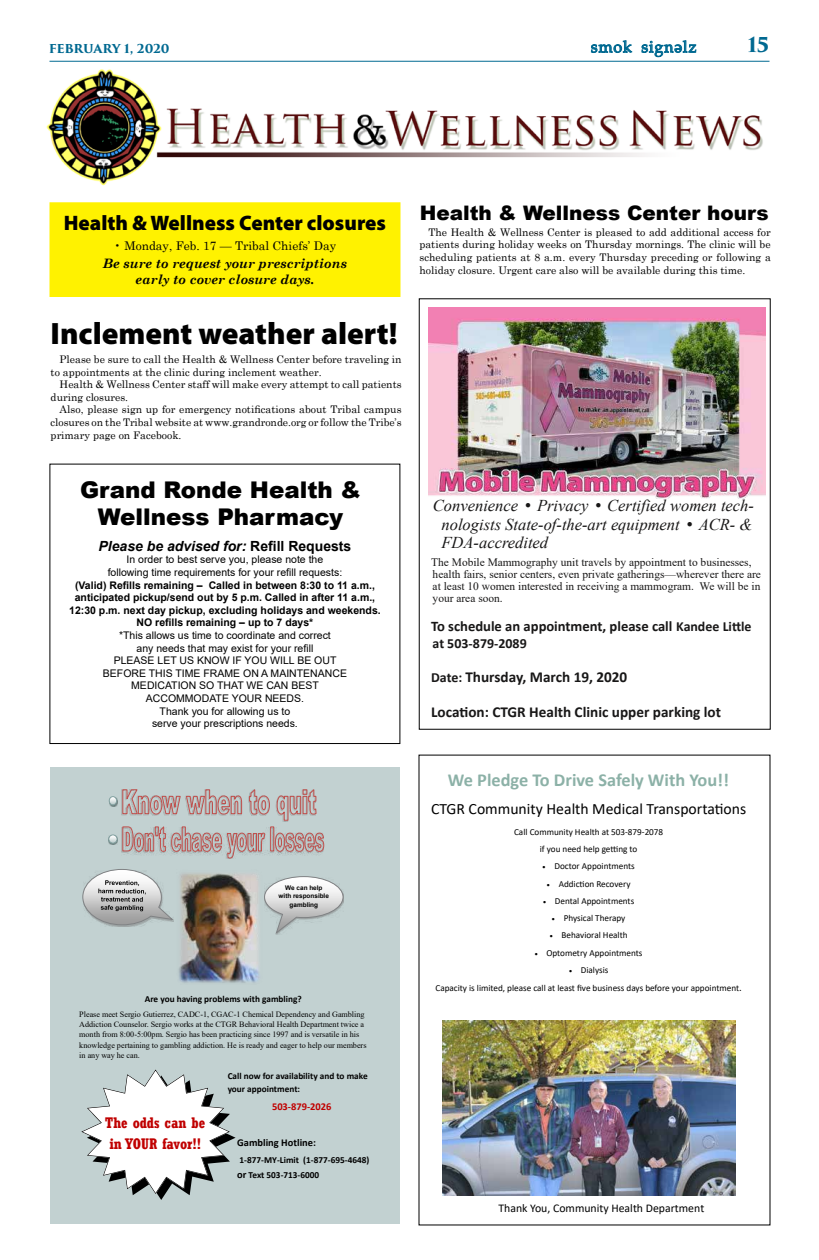
<style>
.page{position:relative;width:819px;height:1260px;background:#fff}
.page>*{position:absolute;margin:0;border:0;box-sizing:border-box;transform-origin:0 0}
.t1{font:900 31px "Myriad Pro";color:#000}
.t2{font:900 23px/27.6px "Arial";color:#000;text-align:center}
.t3{font:900 21px "Myriad Pro";color:#000}
.t4{font:900 20px "Arial";color:#000}
.t5{font:700 20px "Trajan Pro 3";color:#006991}
.t6{font:700 18.3px "Calibri";color:#8cb1a7}
.t7{font:italic 16.5px/18.3px "Times New Roman";color:#181717;text-align:justify}
.t8{font:16px "Chinuk Wawa Normal";letter-spacing:.05em;color:#006991}
.t9{font:15.7px "Calibri";color:#000}
.t10{font:700 15.2px "Calibri";color:#181717}
.t11{font:700 condensed 15.1px/21.1px "Rockwell";color:#c00000}
.t12{font:700 14.6px "Calibri";color:#181717}
.t13{font:italic 700 14px "Arial";color:#000}
.t14{font:700 13.9px "Calibri";color:#181717}
.t15{font:italic 700 13px/15.6px "Century Schoolbook";color:#000;text-align:center}
.t16{font:12px "Century Schoolbook";color:#000}
.t17{font:700 12px "Trajan Pro 3";letter-spacing:-.01em;color:#006991}
.t18{font:11.8px "Calibri";color:#000}
.t19{font:11.4px/12.1px "Times New Roman";color:#181717}
.t20{font:10.5px/12.6px "Century Schoolbook";color:#000;text-align:justify}
.t21{font:10.5px/12.6px "Arial";color:#000;text-align:center}
.t22{font:700 10.5px/12.6px "Arial";color:#000;text-align:center}
.t23{font:700 10.5px "Calibri";color:#c00000}
.t24{font:700 10.4px "Calibri";color:#000}
.t25{font:700 9.3px/14.6px "Calibri";color:#000}
.t26{font:9.2px/17.3px "Calibri";color:#000;text-align:center}
.t27{font:8.1px/10.2px "Times New Roman";color:#000}
.t28{font:700 6.4px/8.3px "Arial";color:#000;text-align:center}
.s1{font-style:normal}
.s2{font-size:10.4px}
.s3{font-size:17.7px}
.s4{font-size:13.9px}
.s5{font-size:10.5px}
</style>
<div class="page">
<hr style="left:50px;top:61px;width:720px;height:1px;background:#006991">
<svg style="left:591px;top:40px;width:41px;height:13px"></svg>
<svg style="left:641px;top:40px;width:56px;height:17px"></svg>
<img style="left:46px;top:69px;width:717px;height:117px">
<div style="left:51px;top:767px;width:349px;height:456px;background:#c2d1d1"></div>
<img style="left:178px;top:873px;width:81px;height:110px">
<svg style="left:81px;top:1069px;width:155px;height:131px"></svg>
<svg style="left:264px;top:876px;width:80px;height:58px"></svg>
<svg style="left:83px;top:869px;width:91px;height:57px"></svg>
<svg style="left:249px;top:789px;width:21px;height:26px"></svg>
<svg style="left:276px;top:789px;width:41px;height:32px"></svg>
<img style="left:267px;top:827px;width:55px;height:28px">
<div style="left:270px;top:826px;width:4px;height:25px;border:1px solid #c0504d"></div>
<svg style="left:275px;top:832px;width:50px;height:20px"></svg>
<svg style="left:109px;top:789px;width:133px;height:26px"></svg>
<div style="left:109px;top:796px;width:8px;height:9px;border:1px solid #85a3a3;border-radius:50%"></div>
<svg style="left:109px;top:826px;width:157px;height:33px"></svg>
<svg style="left:109px;top:835px;width:8px;height:8px"></svg>
<div style="left:109px;top:835px;width:8px;height:8px;border:1px solid #85a3a3;border-radius:50%"></div>
<img style="left:429px;top:307px;width:337px;height:192px">
<div style="left:50px;top:203px;width:350px;height:93px;background:#fff200"></div>
<div style="left:50px;top:202px;width:350px;height:95px;border:1px solid #fff200"></div>
<img style="left:443px;top:1020px;width:293px;height:176px">
<p class="t17" style="left:49px;top:43px;width:122px">FEBRUARY 1, 2020</p>
<h3 class="t8" style="left:591px;top:38px;width:107px">sNok signflz</h3>
<h3 class="t5" style="left:748px;top:37px;width:23px">15</h3>
<h3 class="t3" style="left:64px;top:210px;width:324px">Health &amp; Wellness Center closures</h3>
<p class="t15" style="left:103px;top:255px;width:245px">Be sure to request your prescriptions early to cover closure days.</p>
<p class="t16" style="left:114px;top:241px;width:224px">• Monday, Feb. 17 — Tribal Chiefs’ Day</p>
<h1 class="t1" style="left:51px;top:315px;width:348px">Inclement weather alert!</h1>
<p class="t20" style="left:51px;top:354px;width:352px;text-indent:9px">Please be sure to call the Health &amp; Wellness Center before traveling in to appointments at the clinic during inclement weather.</p>
<p class="t20" style="left:51px;top:377px;width:352px;text-indent:9px">Health &amp; Wellness Center staff will make every attempt to call patients during closures.</p>
<p class="t20" style="left:51px;top:402px;width:352px;text-indent:9px">Also, please sign up for emergency notifications about Tribal campus closures on the Tribal website at www.grandronde.org or follow the Tribe’s primary page on Facebook.</p>
<h2 class="t2" style="left:80px;top:478px;width:282px">Grand Ronde Health &amp;<br>Wellness Pharmacy</h2>
<h3 class="t13" style="left:99px;top:538px;width:254px">Please be advised for: <span class="s1">Refill Requests</span></h3>
<p class="t21" style="left:108px;top:554px;width:236px">In order to best serve you, please note the following time requirements for your refill requests:</p>
<p class="t22" style="left:69px;top:579px;width:313px">(Valid) Refills remaining – Called in between 8:30 to 11 a.m., anticipated pickup/send out by 5 p.m. Called in after 11 a.m., 12:30 p.m. next day pickup, excluding holidays and weekends.<br>NO refills remaining – up to 7 days*</p>
<p class="t21" style="left:103px;top:630px;width:246px">*This allows us time to coordinate and correct<br>any needs that may exist for your refill<br>PLEASE LET US KNOW IF YOU WILL BE OUT BEFORE THIS TIME FRAME ON A MAINTENANCE MEDICATION SO THAT WE CAN BEST ACCOMMODATE YOUR NEEDS.<br>Thank you for allowing us to<br>serve your prescriptions needs.</p>
<p class="t28" style="left:279px;top:884px;width:52px">We can help with responsible gambling</p>
<p class="t25" style="left:145px;top:992px;width:159px">Are you having problems with gambling?</p>
<p class="t27" style="left:79px;top:1010px;width:289px">Please meet Sergio Gutierrez, CADC-1, CGAC-1 Chemical Dependency and Gambling Addiction Counselor. Sergio works at the CTGR Behavioral Health Department twice a month from 8:00-5:00pm. Sergio has been practicing since 1997 and is versatile in his knowledge pertaining to gambling addiction. He is ready and eager to help our members in any way he can.</p>
<h3 class="t11" style="left:105px;top:1112px;width:101px">The odds can be in YOUR favor!!</h3>
<p class="t25" style="left:228px;top:1069px;width:142px;line-height:13.5px">Call now for availability and to make your appointment:</p>
<p class="t23" style="left:272px;top:1103px;width:61px">503-879-2026</p>
<p class="t24" style="left:237px;top:1138px;width:80px">Gambling Hotline:</p>
<p class="t25" style="left:237px;top:1153px;width:134px">1-877-MY-Limit (1-877-695-4648) <span class="s2">or</span> Text 503-713-6000</p>
<h3 class="t4" style="left:420px;top:205px;width:350px">Health &amp; Wellness Center hours</h3>
<p class="t20" style="left:419px;top:227px;width:353px;text-indent:9px">The Health &amp; Wellness Center is pleased to add additional access for patients during holiday weeks on Thursday mornings. The clinic will be scheduling patients at 8 a.m. every Thursday preceding or following a holiday closure. Urgent care also will be available during this time.</p>
<h3 class="t7" style="left:442px;top:498px;width:314px;text-indent:-9px">Convenience <span class="s3">•</span> Privacy <span class="s3">•</span> Certified women tech&shy;nologists State-of-the-art equipment <span class="s3">•</span> ACR- &amp; FDA-accredited</h3>
<p class="t19" style="left:431px;top:555px;width:331px">The Mobile Mammography unit travels by appointment to businesses, health fairs, senior centers, even private gatherings—wherever there are at least 10 women interested in receiving a mammogram. We will be in your area soon.</p>
<h3 class="t12" style="left:431px;top:616px;width:322px">To schedule an appointment, please call <span class="s4">Kandee Little</span></h3>
<h3 class="t14" style="left:433px;top:633px;width:96px">at 503-879-2089</h3>
<h3 class="t10" style="left:431px;top:667px;width:198px"><span class="s4">Date:</span> Thursday, March 19, 2020</h3>
<h3 class="t10" style="left:431px;top:701px;width:291px">Location: CTGR Health Clinic upper parking lot</h3>
<h3 class="t6" style="left:448px;top:767px;width:283px">We Pledge To Drive Safely With You!!</h3>
<h3 class="t9" style="left:431px;top:798px;width:317px">CTGR Community Health Medical Transportations</h3>
<p class="t26" style="left:514px;top:824px;width:151px">Call Community Health at 503-879-2078 if you need help getting to</p>
<p class="t26" style="left:543px;top:858px;width:94px">• Doctor Appointments</p>
<p class="t26" style="left:547px;top:875px;width:85px">• Addiction Recovery</p>
<p class="t26" style="left:543px;top:893px;width:93px">• Dental Appointments</p>
<p class="t26" style="left:552px;top:910px;width:75px">• Physical Therapy</p>
<p class="t26" style="left:550px;top:926px;width:79px">• Behavioral Health</p>
<p class="t26" style="left:535px;top:945px;width:109px">• Optometry Appointments</p>
<p class="t26" style="left:435px;top:961px;width:308px;line-height:18.5px">• Dialysis<br>Capacity is limited, please call at least five business days before your appointment<span class="s5">.</span></p>
<p class="t18" style="left:498px;top:1204px;width:207px">Thank You, Community Health Department</p>
</div>
